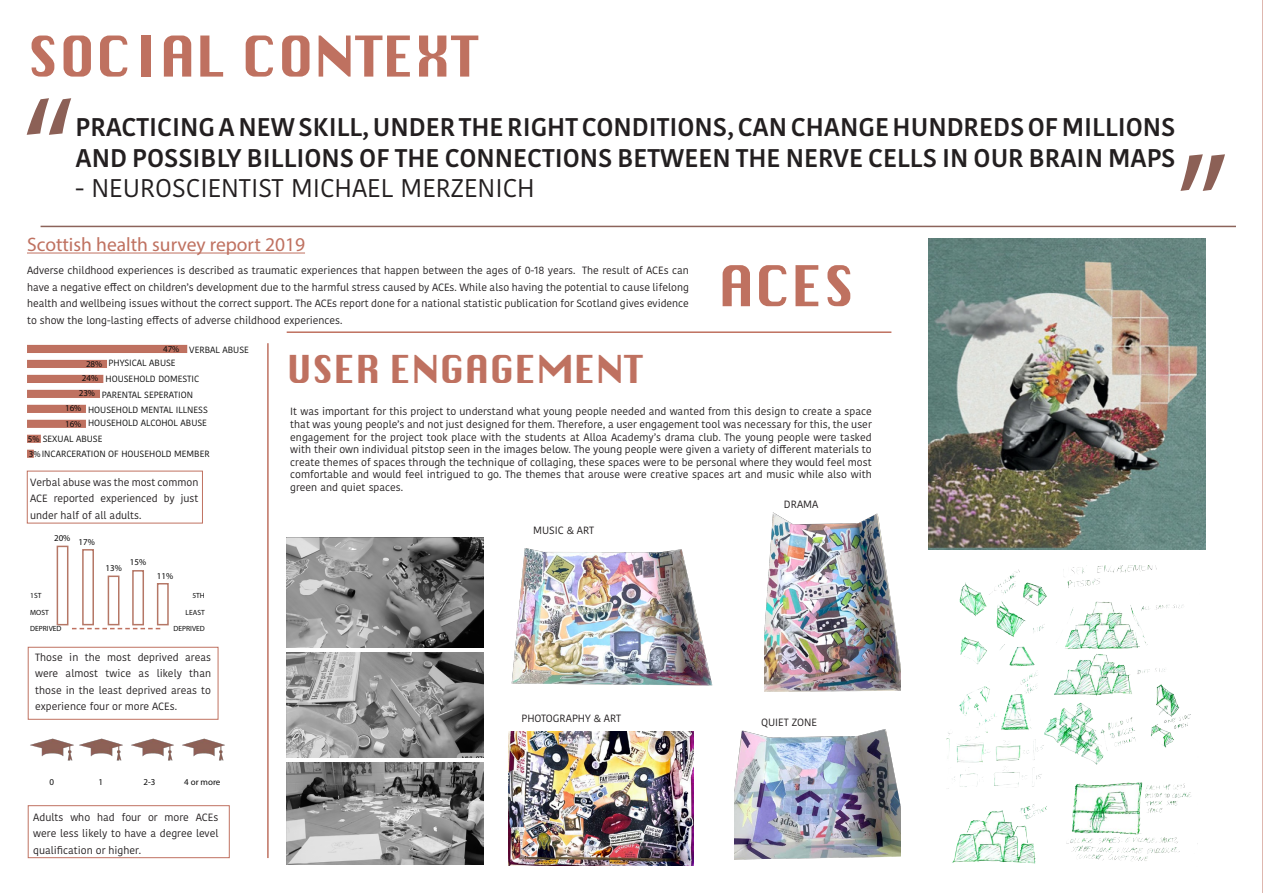
<style>
.page{position:relative;width:1263px;height:893px;background:#fff}
.page>*{position:absolute;margin:0;border:0;box-sizing:border-box;transform-origin:0 0}
.T_O_C_Headings{font:150px "Myriad Pro";color:#8c6056}
.t1{font:54.75px "Krungthep";color:#bf7160}
.t2{font:37.5px "Krungthep";color:#bf7160}
.t3{font:600 25.5px/30.6px "Kohinoor Devanagari";color:#231f20}
.t4{font:25.5px "Kohinoor Devanagari";color:#231f20}
.T_O_C_Headings-2{font:19.5px "Myriad Pro";color:#bf7160}
.T_O_C_Headings-3{font:10.5px/16.5px "Kohinoor Devanagari";color:#231f20;text-align:justify}
.T_O_C_Headings-4{font:9px "Kohinoor Devanagari";color:#0d0d0d}
.T_O_C_Headings-5{font:9px "Myriad Pro";color:#0d0d0d}
.T_O_C_Headings-6{font:7.5px "Myriad Pro";color:#0d0d0d}
.s1{font-family:"Myriad Pro"}
</style>
<div class="page">
<svg style="left:1262px;top:0;width:1px;height:893px"></svg>
<hr style="left:27px;top:253px;width:278px;height:1px;background:#bf7160">
<hr style="left:41px;top:226px;width:1195px;height:1px;background:#8c635a">
<img style="left:27px;top:344px;width:161px;height:114px">
<div style="left:28px;top:647px;width:190px;height:73px;border:1px solid #c07261"></div>
<div style="left:57px;top:546px;width:11px;height:79px;border:2px solid #b57766"></div>
<div style="left:82px;top:549px;width:12px;height:76px;border:2px solid #b57766"></div>
<div style="left:108px;top:576px;width:11px;height:49px;border:2px solid #b57766"></div>
<div style="left:132px;top:570px;width:12px;height:55px;border:2px solid #b57766"></div>
<div style="left:157px;top:583px;width:12px;height:42px;border:2px solid #b57766"></div>
<svg style="left:72px;top:628px;width:88px;height:1px"></svg>
<div style="left:28px;top:805px;width:202px;height:53px;border:1px solid #c07261"></div>
<img style="left:30px;top:738px;width:44px;height:23px">
<img style="left:79px;top:738px;width:44px;height:23px">
<img style="left:131px;top:738px;width:43px;height:23px">
<img style="left:182px;top:738px;width:43px;height:23px">
<hr style="left:267px;top:343px;width:2px;height:515px;background:#bf7160">
<img style="left:287px;top:538px;width:196px;height:110px">
<img style="left:287px;top:762px;width:196px;height:102px">
<img style="left:287px;top:652px;width:196px;height:106px">
<img style="left:735px;top:729px;width:166px;height:131px">
<img style="left:765px;top:512px;width:136px;height:180px">
<img style="left:508px;top:732px;width:185px;height:134px">
<img style="left:511px;top:548px;width:202px;height:138px">
<img style="left:928px;top:238px;width:278px;height:311px">
<hr style="left:287px;top:331px;width:604px;height:2px;background:#bf7160">
<img style="left:947px;top:566px;width:251px;height:298px">
<p class="t1" style="left:27px;top:26px;width:453px">SOCIAL CONTEXT</p>
<p class="T_O_C_Headings" style="left:76px;top:175px;width:55px;rotate:-180deg">”</p>
<p class="t3" style="left:75px;top:112px;width:1101px">PRACTICING A NEW SKILL, UNDER THE RIGHT CONDITIONS, CAN CHANGE HUNDREDS OF MILLIONS<br>AND POSSIBLY BILLIONS OF THE CONNECTIONS BETWEEN THE NERVE CELLS IN OUR BRAIN MAPS</p>
<p class="t4" style="left:75px;top:174px;width:461px">- NEUROSCIENTIST MICHAEL MERZENICH</p>
<p class="T_O_C_Headings-2" style="left:27px;top:232px;width:280px">Scottish health survey report 2019</p>
<p class="T_O_C_Headings-3" style="left:27px;top:262px;width:663px">Adverse childhood experiences is described as traumatic experiences that happen between the ages of 0-18 years. The result of ACEs can have a negative effect on children’s development due to the harmful stress caused by ACEs. While also having the potential to cause lifelong health and wellbeing issues without the correct support. The ACEs report done for a national statistic publication for Scotland gives evidence to show the long-lasting effects of adverse childhood experiences.</p>
<p class="t1" style="left:718px;top:255px;width:138px">ACES</p>
<p class="T_O_C_Headings" style="left:1175px;top:114px;width:55px">”</p>
<p class="T_O_C_Headings-5" style="left:163px;top:343px;width:18px">47%</p>
<p class="T_O_C_Headings-4" style="left:189px;top:344px;width:61px">VERBAL ABUSE</p>
<p class="T_O_C_Headings-4" style="left:109px;top:358px;width:69px">PHYSICAL ABUSE</p>
<p class="T_O_C_Headings-4" style="left:105px;top:374px;width:95px">HOUSEHOLD DOMESTIC</p>
<p class="T_O_C_Headings-4" style="left:102px;top:389px;width:93px">PARENTAL SEPERATION</p>
<p class="T_O_C_Headings-4" style="left:88px;top:404px;width:121px">HOUSEHOLD MENTAL ILLNESS</p>
<p class="T_O_C_Headings-4" style="left:88px;top:418px;width:120px">HOUSEHOLD ALCOHOL ABUSE</p>
<p class="T_O_C_Headings-4" style="left:28px;top:434px;width:76px"><span class="s1">5%</span> SEXUAL ABUSE</p>
<p class="T_O_C_Headings-4" style="left:29px;top:448px;width:182px"><span class="s1">3%</span>INCARCERATION OF HOUSEHOLD MEMBER</p>
<p class="T_O_C_Headings-5" style="left:86px;top:358px;width:18px">28%</p>
<p class="T_O_C_Headings-5" style="left:82px;top:373px;width:18px">24%</p>
<p class="T_O_C_Headings-5" style="left:79px;top:388px;width:18px">23%</p>
<p class="T_O_C_Headings-5" style="left:65px;top:403px;width:18px">16%</p>
<p class="T_O_C_Headings-5" style="left:65px;top:418px;width:18px">16%</p>
<p class="T_O_C_Headings-3" style="left:30px;top:474px;width:170px">Verbal abuse was the most common ACE reported experienced by just under half of all adults.</p>
<p class="T_O_C_Headings-5" style="left:54px;top:532px;width:18px">20%</p>
<p class="T_O_C_Headings-5" style="left:79px;top:536px;width:18px">17%</p>
<p class="T_O_C_Headings-6" style="left:30px;top:591px;width:13px">1ST</p>
<p class="T_O_C_Headings-6" style="left:30px;top:607px;width:20px">MOST</p>
<p class="T_O_C_Headings-6" style="left:30px;top:624px;width:33px">DEPRIVED</p>
<p class="T_O_C_Headings-5" style="left:106px;top:562px;width:18px">13%</p>
<p class="T_O_C_Headings-5" style="left:130px;top:556px;width:18px">15%</p>
<p class="T_O_C_Headings-5" style="left:157px;top:570px;width:18px">11%</p>
<p class="T_O_C_Headings-6" style="left:192px;top:591px;width:14px">5TH</p>
<p class="T_O_C_Headings-6" style="left:186px;top:607px;width:21px">LEAST</p>
<p class="T_O_C_Headings-6" style="left:173px;top:624px;width:33px">DEPRIVED</p>
<p class="T_O_C_Headings-3" style="left:35px;top:649px;width:177px">Those in the most deprived areas were almost twice as likely than those in the least deprived areas to experience four or more ACEs.</p>
<p class="T_O_C_Headings-5" style="left:49px;top:777px;width:6px">0</p>
<p class="T_O_C_Headings-5" style="left:99px;top:777px;width:6px">1</p>
<p class="T_O_C_Headings-5" style="left:143px;top:777px;width:13px">2-3</p>
<p class="T_O_C_Headings-5" style="left:184px;top:777px;width:38px">4 or more</p>
<p class="T_O_C_Headings-3" style="left:33px;top:809px;width:187px">Adults who had four or more ACEs were less likely to have a degree level qualification or higher.</p>
<p class="t2" style="left:287px;top:348px;width:358px">USER ENGAGEMENT</p>
<p class="T_O_C_Headings-3" style="left:290px;top:406px;width:583px;line-height:12.6px">It was important for this project to understand what young people needed and wanted from this design to create a space that was young people’s and not just designed for them. Therefore, a user engagement tool was necessary for this, the user engagement for the project took place with the students at Alloa Academy’s drama club. The young people were tasked with their own individual pitstop seen in the images below. The young people were given a variety of different materials to create themes of spaces through the technique of collaging, these spaces were to be personal where they would feel most comfortable and would feel intrigued to go. The themes that arouse were creative spaces art and music while also with green and quiet spaces.</p>
<p class="T_O_C_Headings-3" style="left:533px;top:523px;width:63px">MUSIC &amp; ART</p>
<p class="T_O_C_Headings-3" style="left:784px;top:496px;width:36px">DRAMA</p>
<p class="T_O_C_Headings-3" style="left:521px;top:710px;width:101px">PHOTOGRAPHY &amp; ART</p>
<p class="T_O_C_Headings-3" style="left:761px;top:714px;width:57px">QUIET ZONE</p>
</div>
